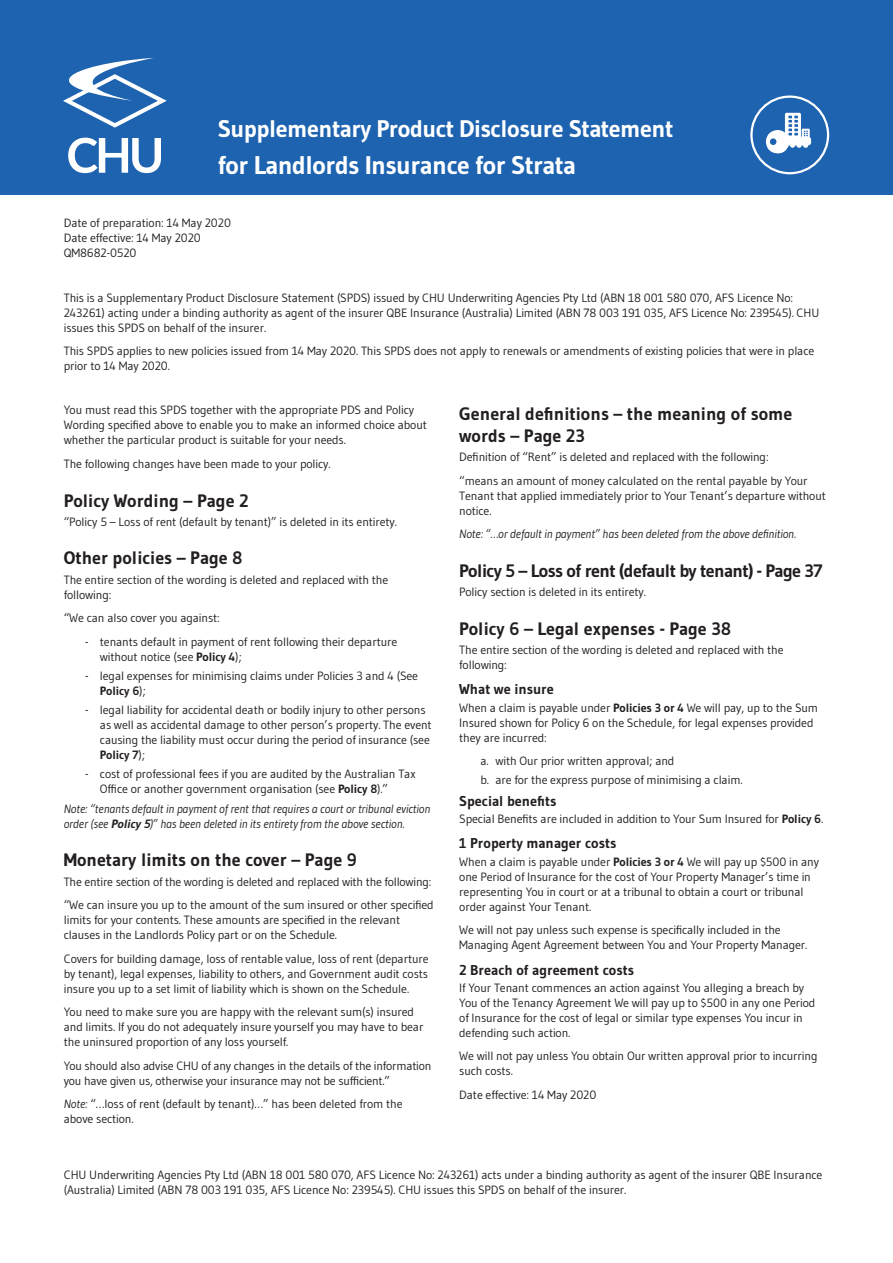
<style>
.page{position:relative;width:893px;height:1263px;background:#fff}
.page>*{position:absolute;margin:0;border:0;box-sizing:border-box;transform-origin:0 0}
.SUB_HEAD{font:700 25.5px "Gudea";letter-spacing:-.02em;color:#fff}
.t1{font:700 24px "Gudea";letter-spacing:-.02em;color:#fff}
.supp_heading{font:700 18px/21.6px "Gudea";color:#231f20}
.supp_heading-2{font:700 18px "Gudea";letter-spacing:-.03em;color:#231f20}
.SUB_HEAD-2{font:700 14.25px "Gudea";color:#231f20}
.BODY_COPY{font:12px/15px "Gudea";letter-spacing:-.01em;color:#231f20}
.INDENT_BODY{font:12px/15px "Gudea";letter-spacing:-.01em;color:#231f20}
.BODY_COPY-2{font:italic 12px/15px "Gudea";letter-spacing:-.01em;color:#231f20}
.s1{font-weight:700}
.s2{font-style:italic}
</style>
<div class="page">
<div style="left:0;top:0;width:893px;height:194px;background:#1e63b0"></div>
<div style="left:750px;top:95px;width:79px;height:79px;border:2px solid #fff;border-radius:50%"></div>
<svg style="left:766px;top:113px;width:45px;height:41px"></svg>
<svg style="left:63px;top:58px;width:104px;height:70px"></svg>
<svg style="left:68px;top:138px;width:93px;height:35px"></svg>
<p class="t1" style="left:218px;top:113px;width:457px">Supplementary Product Disclosure Statement</p>
<p class="SUB_HEAD" style="left:218px;top:149px;width:360px">for Landlords Insurance for Strata</p>
<p class="BODY_COPY" style="left:64px;top:215px;width:169px">Date of preparation: 14 May 2020</p>
<p class="BODY_COPY" style="left:64px;top:230px;width:139px">Date effective: 14 May 2020</p>
<p class="BODY_COPY" style="left:64px;top:245px;width:74px">QM8682-0520</p>
<p class="BODY_COPY" style="left:64px;top:290px;width:757px">This is a Supplementary Product Disclosure Statement (SPDS) issued by CHU Underwriting Agencies Pty Ltd (ABN 18 001 580 070, AFS Licence No:<br>243261) acting under a binding authority as agent of the insurer QBE Insurance (Australia) Limited (ABN 78 003 191 035, AFS Licence No: 239545). CHU issues this SPDS on behalf of the insurer.</p>
<p class="BODY_COPY" style="left:64px;top:344px;width:752px">This SPDS applies to new policies issued from 14 May 2020. This SPDS does not apply to renewals or amendments of existing policies that were in place prior to 14 May 2020.</p>
<p class="BODY_COPY" style="left:64px;top:402px;width:365px">You must read this SPDS together with the appropriate PDS and Policy<br>Wording specified above to enable you to make an informed choice about whether the particular product is suitable for your needs.</p>
<p class="BODY_COPY" style="left:64px;top:456px;width:268px">The following changes have been made to your policy.</p>
<p class="supp_heading" style="left:64px;top:489px;width:186px">Policy Wording – Page 2</p>
<p class="BODY_COPY" style="left:64px;top:514px;width:335px">“Policy 5 – Loss of rent (default by tenant)” is deleted in its entirety.</p>
<p class="supp_heading" style="left:64px;top:547px;width:180px">Other policies – Page 8</p>
<p class="BODY_COPY" style="left:64px;top:572px;width:326px">The entire section of the wording is deleted and replaced with the following:</p>
<p class="BODY_COPY" style="left:64px;top:610px;width:158px">“We can also cover you against:</p>
<p class="INDENT_BODY" style="left:100px;top:634px;width:299px;text-indent:-15px">- tenants default in payment of rent following their departure without notice (see <span class="s1">Policy 4</span>);</p>
<p class="INDENT_BODY" style="left:100px;top:668px;width:320px;text-indent:-15px">- legal expenses for minimising claims under Policies 3 and 4 (See<br><span class="s1">Policy 6</span>);</p>
<p class="INDENT_BODY" style="left:100px;top:702px;width:333px;text-indent:-15px">- legal liability for accidental death or bodily injury to other persons as well as accidental damage to other person’s property. The event causing the liability must occur during the period of insurance (see <span class="s1">Policy 7</span>);</p>
<p class="INDENT_BODY" style="left:100px;top:766px;width:317px;text-indent:-15px">- cost of professional fees if you are audited by the Australian Tax<br>Office or another government organisation (see <span class="s1">Policy 8</span>).”</p>
<p class="BODY_COPY-2" style="left:64px;top:801px;width:368px">Note: “tenants default in payment of rent that requires a court or tribunal eviction order (see <span class="s1">Policy 5</span>)” has been deleted in its entirety from the above section.</p>
<p class="supp_heading" style="left:64px;top:849px;width:295px">Monetary limits on the cover – Page 9</p>
<p class="BODY_COPY" style="left:64px;top:874px;width:369px">The entire section of the wording is deleted and replaced with the following:</p>
<p class="BODY_COPY" style="left:64px;top:897px;width:371px">“We can insure you up to the amount of the sum insured or other specified limits for your contents. These amounts are specified in the relevant clauses in the Landlords Policy part or on the Schedule.</p>
<p class="BODY_COPY" style="left:64px;top:951px;width:366px;text-align:justify">Covers for building damage, loss of rentable value, loss of rent (departure by tenant), legal expenses, liability to others, and Government audit costs insure you up to a set limit of liability which is shown on the Schedule.</p>
<p class="BODY_COPY" style="left:64px;top:1004px;width:361px">You need to make sure you are happy with the relevant sum(s) insured and limits. If you do not adequately insure yourself you may have to bear the uninsured proportion of any loss yourself.</p>
<p class="BODY_COPY" style="left:64px;top:1058px;width:369px">You should also advise CHU of any changes in the details of the information you have given us, otherwise your insurance may not be sufficient.”</p>
<p class="BODY_COPY" style="left:64px;top:1096px;width:340px"><span class="s2">Note:</span> “…loss of rent (default by tenant)…” has been deleted from the above section.</p>
<p class="supp_heading" style="left:459px;top:403px;width:335px">General definitions – the meaning of some words – Page 23</p>
<p class="BODY_COPY" style="left:459px;top:449px;width:311px">Definition of “Rent” is deleted and replaced with the following:</p>
<p class="BODY_COPY" style="left:459px;top:473px;width:368px">“means an amount of money calculated on the rental payable by Your<br>Tenant that applied immediately prior to Your Tenant’s departure without notice.</p>
<p class="BODY_COPY-2" style="left:459px;top:526px;width:338px">Note: “…or default in payment” has been deleted from the above definition.</p>
<p class="supp_heading-2" style="left:459px;top:559px;width:365px">Policy 5 – Loss of rent (default by tenant) - Page 37</p>
<p class="BODY_COPY" style="left:459px;top:584px;width:188px">Policy section is deleted in its entirety.</p>
<p class="supp_heading" style="left:459px;top:617px;width:273px">Policy 6 – Legal expenses - Page 38</p>
<p class="BODY_COPY" style="left:459px;top:642px;width:326px">The entire section of the wording is deleted and replaced with the following:</p>
<p class="SUB_HEAD-2" style="left:459px;top:681px;width:96px">What we insure</p>
<p class="BODY_COPY" style="left:459px;top:700px;width:360px">When a claim is payable under <span class="s1">Policies 3 or 4</span> We will pay, up to the Sum<br>Insured shown for Policy 6 on the Schedule, for legal expenses provided they are incurred:</p>
<p class="INDENT_BODY" style="left:480px;top:753px;width:195px">a. with Our prior written approval; and</p>
<p class="INDENT_BODY" style="left:480px;top:772px;width:264px">b. are for the express purpose of minimising a claim.</p>
<p class="SUB_HEAD-2" style="left:459px;top:792px;width:99px">Special benefits</p>
<p class="BODY_COPY" style="left:459px;top:811px;width:365px">Special Benefits are included in addition to Your Sum Insured for <span class="s1">Policy 6</span>.</p>
<p class="SUB_HEAD-2" style="left:459px;top:834px;width:159px">1 Property manager costs</p>
<p class="BODY_COPY" style="left:459px;top:854px;width:361px">When a claim is payable under <span class="s1">Policies 3 or 4</span> We will pay up $500 in any one Period of Insurance for the cost of Your Property Manager’s time in representing You in court or at a tribunal to obtain a court or tribunal order against Your Tenant.</p>
<p class="BODY_COPY" style="left:459px;top:922px;width:350px">We will not pay unless such expense is specifically included in the<br>Managing Agent Agreement between You and Your Property Manager.</p>
<p class="SUB_HEAD-2" style="left:459px;top:961px;width:176px">2 Breach of agreement costs</p>
<p class="BODY_COPY" style="left:459px;top:980px;width:358px">If Your Tenant commences an action against You alleging a breach by You of the Tenancy Agreement We will pay up to $500 in any one Period of Insurance for the cost of legal or similar type expenses You incur in defending such action.</p>
<p class="BODY_COPY" style="left:459px;top:1048px;width:360px">We will not pay unless You obtain Our written approval prior to incurring such costs.</p>
<p class="BODY_COPY" style="left:459px;top:1087px;width:139px">Date effective: 14 May 2020</p>
<p class="BODY_COPY" style="left:64px;top:1167px;width:760px">CHU Underwriting Agencies Pty Ltd (ABN 18 001 580 070, AFS Licence No: 243261) acts under a binding authority as agent of the insurer QBE Insurance (Australia) Limited (ABN 78 003 191 035, AFS Licence No: 239545). CHU issues this SPDS on behalf of the insurer.</p>
</div>
